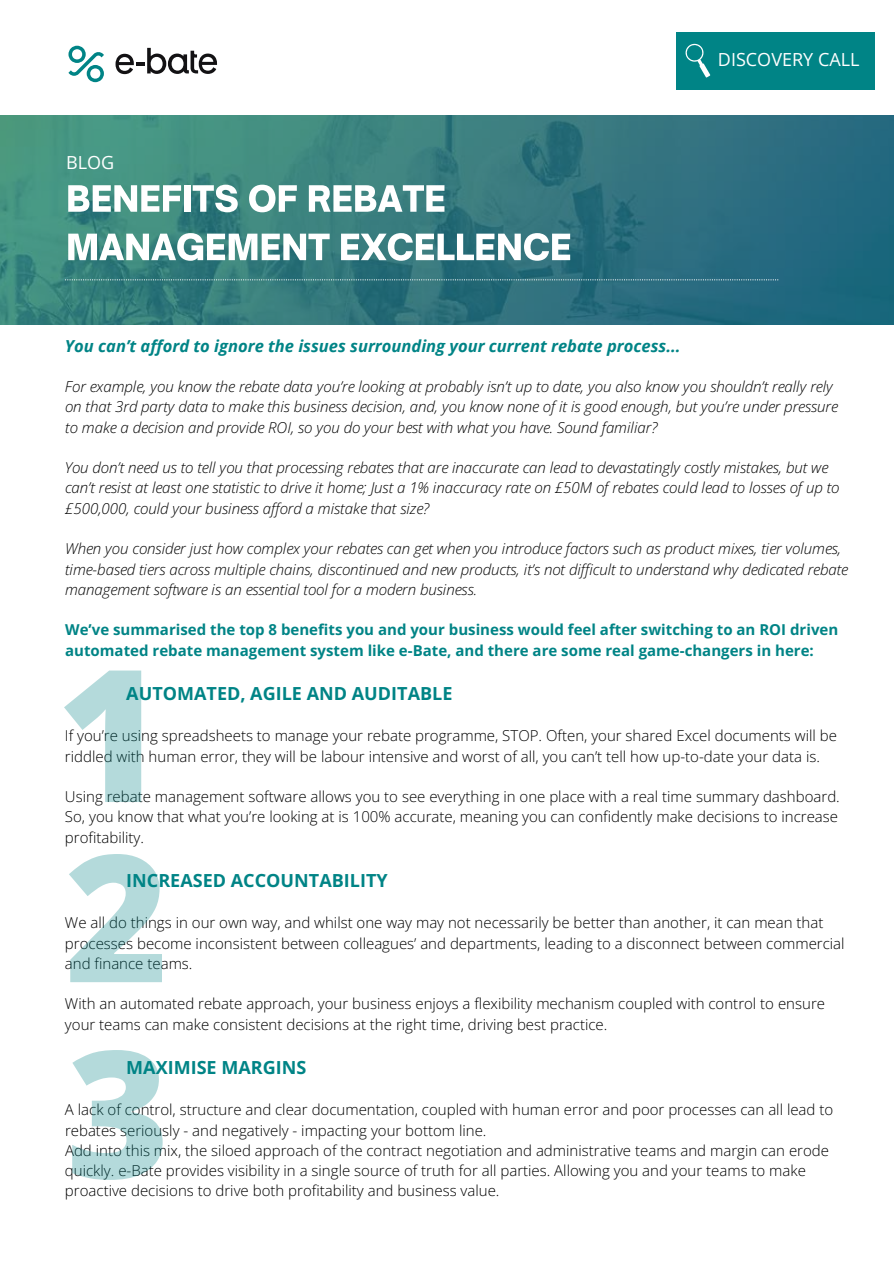
<style>
.page{position:relative;width:894px;height:1264px;background:#fff}
.page>*{position:absolute;margin:0;border:0;box-sizing:border-box;transform-origin:0 0}
.t1{font:800 184.2px "Open Sans";color:#008486}
.t2{font:800 177px/195.9px "Open Sans";color:#008486}
.t3{font:700 18px "Open Sans";color:#008486}
.t4{font:18px "Open Sans";color:#fff}
.t5{font:italic 700 16.5px "Open Sans";color:#008486}
.t6{font:300 15px/20.2px "Open Sans";color:#000}
.t7{font:italic 300 15px/20.2px "Open Sans";letter-spacing:-.01em;color:#000}
.t8{font:700 15px/20.2px "Open Sans";color:#008486}
</style>
<div class="page">
<svg style="left:0;top:115px;width:893px;height:210px;background:#32797e"></svg>
<svg style="left:65px;top:279px;width:713px;height:1px"></svg>
<svg style="left:68px;top:185px;width:113px;height:27px"></svg>
<div style="left:184px;top:185px;width:6px;height:27px;background:#fff"></div>
<svg style="left:193px;top:185px;width:45px;height:27px"></svg>
<svg style="left:249px;top:185px;width:48px;height:27px"></svg>
<svg style="left:309px;top:185px;width:135px;height:27px"></svg>
<svg style="left:68px;top:233px;width:261px;height:28px"></svg>
<svg style="left:341px;top:233px;width:229px;height:28px"></svg>
<div style="left:676px;top:32px;width:198px;height:58px;background:#008486"></div>
<svg style="left:685px;top:44px;width:25px;height:34px"></svg>
<svg style="left:68px;top:46px;width:36px;height:36px"></svg>
<svg style="left:115px;top:48px;width:102px;height:26px"></svg>
<p class="t4" style="left:66px;top:152px;width:50px">BLOG</p>
<p class="t4" style="left:717px;top:50px;width:143px">DISCOVERY CALL</p>
<p class="t5" style="left:65px;top:339px;width:617px">You canít afford to ignore the issues surrounding your current rebate process...</p>
<p class="t7" style="left:65px;top:378px;width:774px">For example, you know the rebate data youíre looking at probably isnít up to date, you also know you shouldnít really rely on that 3rd party data to make this business decision, and, you know none of it is good enough, but youíre under pressure to make a decision and provide ROI, so you do your best with what you have. Sound familiar?</p>
<p class="t7" style="left:65px;top:459px;width:776px">You donít need us to tell you that processing rebates that are inaccurate can lead to devastatingly costly mistakes, but we canít resist at least one statistic to drive it home; Just a 1% inaccuracy rate on £50M of rebates could lead to losses of up to £500,000, could your business afford a mistake that size?</p>
<p class="t7" style="left:65px;top:540px;width:785px">When you consider just how complex your rebates can get when you introduce factors such as product mixes, tier volumes, time-based tiers across multiple chains, discontinued and new products, itís not difficult to understand why dedicated rebate management software is an essential tool for a modern business.</p>
<p class="t8" style="left:65px;top:621px;width:774px">Weíve summarised the top 8 benefits you and your business would feel after switching to an ROI driven automated rebate management system like e-Bate, and there are some real game-changers in here:</p>
<p class="t3" style="left:126px;top:686px;width:327px">AUTOMATED, AGILE AND AUDITABLE</p>
<p class="t6" style="left:65px;top:727px;width:773px">If youíre using spreadsheets to manage your rebate programme, STOP. Often, your shared Excel documents will be riddled with human error, they will be labour intensive and worst of all, you canít tell how up-to-date your data is.</p>
<p class="t6" style="left:65px;top:788px;width:776px;text-align:justify">Using rebate management software allows you to see everything in one place with a real time summary dashboard.<br>So, you know that what youíre looking at is 100% accurate, meaning you can confidently make decisions to increase profitability.</p>
<p class="t3" style="left:126px;top:872px;width:263px">INCREASED ACCOUNTABILITY</p>
<p class="t6" style="left:65px;top:914px;width:781px">We all do things in our own way, and whilst one way may not necessarily be better than another, it can mean that processes become inconsistent between colleaguesí and departments, leading to a disconnect between commercial and finance teams.</p>
<p class="t6" style="left:65px;top:995px;width:761px">With an automated rebate approach, your business enjoys a flexibility mechanism coupled with control to ensure your teams can make consistent decisions at the right time, driving best practice.</p>
<p class="t3" style="left:126px;top:1059px;width:181px">MAXIMISE MARGINS</p>
<p class="t6" style="left:65px;top:1101px;width:769px">A lack of control, structure and clear documentation, coupled with human error and poor processes can all lead to rebates seriously - and negatively - impacting your bottom line.<br>Add into this mix, the siloed approach of the contract negotiation and administrative teams and margin can erode quickly. e-Bate provides visibility in a single source of truth for all parties. Allowing you and your teams to make proactive decisions to drive both profitability and business value.</p>
<h1 class="t1" style="left:56px;top:630px;width:109px">1</h1>
<h2 class="t2" style="left:65px;top:823px;width:106px">2<br>3</h2>
</div>
